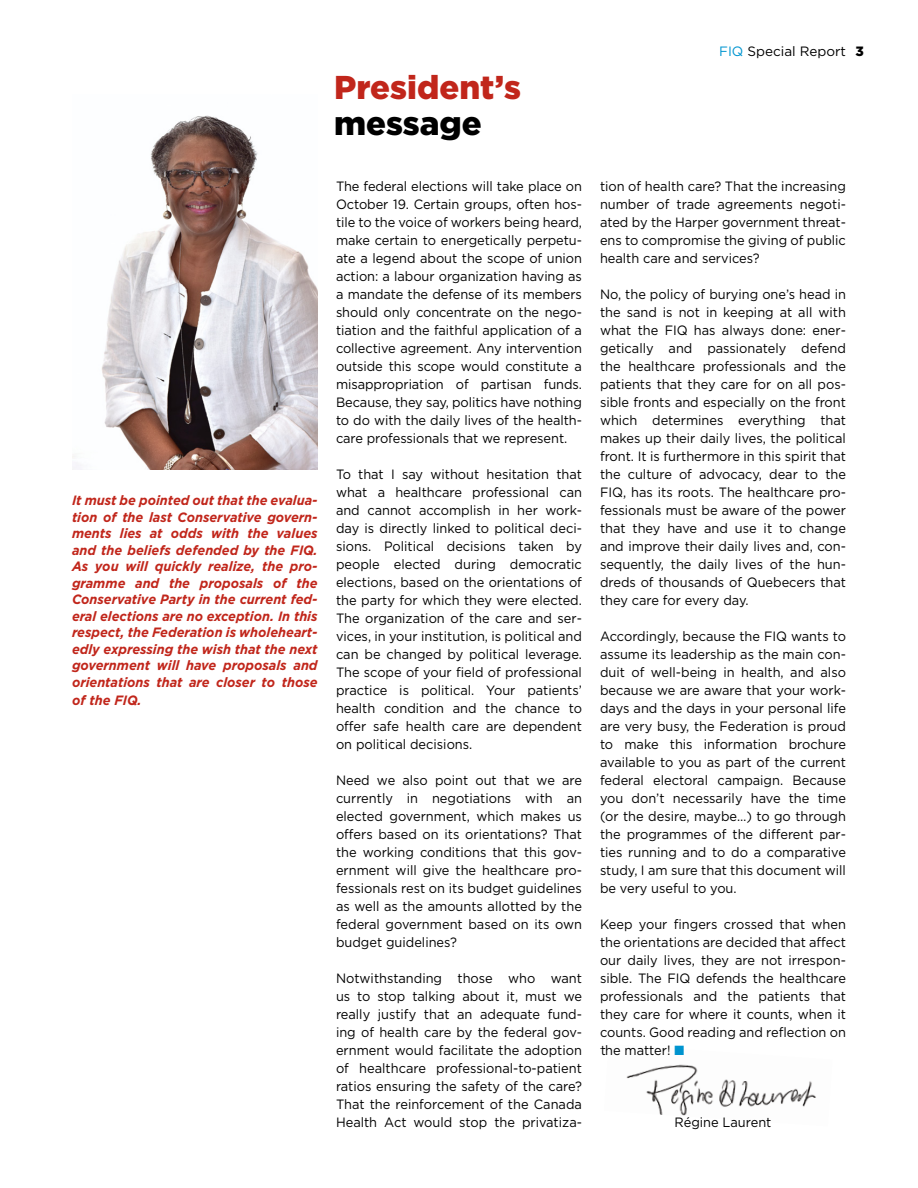
<style>
.page{position:relative;width:918px;height:1188px;background:#fff}
.page>*{position:absolute;margin:0;border:0;box-sizing:border-box;transform-origin:0 0}
.t1{font:900 33px "Gotham";color:#c1261b}
.t2{font:900 33px "Gotham";color:#000}
.t3{font:13.5px/18px "Gotham";color:#000;text-align:justify;scale:.95 1}
.t4{font:italic 700 13.5px/16.5px "Gotham";color:#c1261b;text-align:justify;scale:.95 1}
.t5{font:13.5px "Gotham";color:#000}
.t6{font:900 13.5px "Gotham";color:#000}
.s1{color:#0095d0}
</style>
<div class="page">
<img style="left:72px;top:115px;width:246px;height:355px">
<img style="left:626px;top:1064px;width:190px;height:52px">
<p class="t4" style="left:72px;top:492px;width:260px">It must be pointed out that the evalua&shy;tion of the last Conservative govern&shy;ments lies at odds with the values and the beliefs defended by the FIQ.<br>As you will quickly realize, the pro&shy;gramme and the proposals of the Conservative Party in the current fed&shy;eral elections are no exception. In this respect, the Federation is wholeheart&shy;edly expressing the wish that the next government will have proposals and orientations that are closer to those</p>
<p class="t4" style="left:72px;top:692px;width:75px">of the FIQ.</p>
<h1 class="t1" style="left:334px;top:69px;width:188px">President’s</h1>
<h1 class="t2" style="left:334px;top:105px;width:149px">message</h1>
<p class="t3" style="left:336px;top:177px;width:260px">The federal elections will take place on October 19. Certain groups, often hos&shy;tile to the voice of workers being heard, make certain to energetically perpetu&shy;ate a legend about the scope of union action: a labour organization having as a mandate the defense of its members should only concentrate on the nego&shy;tiation and the faithful application of a collective agreement. Any intervention outside this scope would constitute a misappropriation of partisan funds.<br>Because, they say, politics have nothing to do with the daily lives of the health&shy;care professionals that we represent.</p>
<p class="t3" style="left:336px;top:465px;width:260px;text-align:left">To that I say without hesitation that what a healthcare professional can and cannot accomplish in her work&shy;day is directly linked to political deci&shy;sions. Political decisions taken by people elected during democratic elections, based on the orientations of the party for which they were elected.<br>The organization of the care and ser&shy;vices, in your institution, is political and can be changed by political leverage.<br>The scope of your field of professional practice is political. Your patients’ health condition and the chance to offer safe health care are dependent on political decisions.</p>
<p class="t3" style="left:336px;top:771px;width:260px">Need we also point out that we are currently in negotiations with an elected government, which makes us offers based on its orientations? That the working conditions that this gov&shy;ernment will give the healthcare pro&shy;fessionals rest on its budget guidelines as well as the amounts allotted by the federal government based on its own budget guidelines?</p>
<p class="t3" style="left:336px;top:969px;width:260px">Notwithstanding those who want us to stop talking about it, must we really justify that an adequate fund&shy;ing of health care by the federal gov&shy;ernment would facilitate the adoption of healthcare professional-to-patient ratios ensuring the safety of the care?<br>That the reinforcement of the Canada Health Act would stop the privatiza-</p>
<p class="t5" style="left:719px;top:44px;width:128px"><span class="s1">FIQ</span> Special Report</p>
<p class="t6" style="left:856px;top:44px;width:10px">3</p>
<p class="t3" style="left:600px;top:177px;width:260px">tion of health care? That the increasing number of trade agreements negoti&shy;ated by the Harper government threat&shy;ens to compromise the giving of public health care and services?</p>
<p class="t3" style="left:600px;top:285px;width:260px">No, the policy of burying one’s head in the sand is not in keeping at all with what the FIQ has always done: ener&shy;getically and passionately defend the healthcare professionals and the patients that they care for on all pos&shy;sible fronts and especially on the front which determines everything that makes up their daily lives, the political front. It is furthermore in this spirit that the culture of advocacy, dear to the FIQ, has its roots. The healthcare pro&shy;fessionals must be aware of the power that they have and use it to change and improve their daily lives and, con&shy;sequently, the daily lives of the hun&shy;dreds of thousands of Quebecers that they care for every day.</p>
<p class="t3" style="left:600px;top:627px;width:260px">Accordingly, because the FIQ wants to assume its leadership as the main con&shy;duit of well-being in health, and also because we are aware that your work&shy;days and the days in your personal life are very busy, the Federation is proud to make this information brochure available to you as part of the current federal electoral campaign. Because you don’t necessarily have the time (or the desire, maybe…) to go through the programmes of the different par&shy;ties running and to do a comparative study, I am sure that this document will be very useful to you.</p>
<p class="t3" style="left:600px;top:915px;width:260px">Keep your fingers crossed that when the orientations are decided that affect our daily lives, they are not irrespon&shy;sible. The FIQ defends the healthcare professionals and the patients that they care for where it counts, when it counts. Good reading and reflection on the matter! <span class="s1">■</span></p>
<p class="t3" style="left:675px;top:1113px;width:104px">Régine Laurent</p>
</div>
